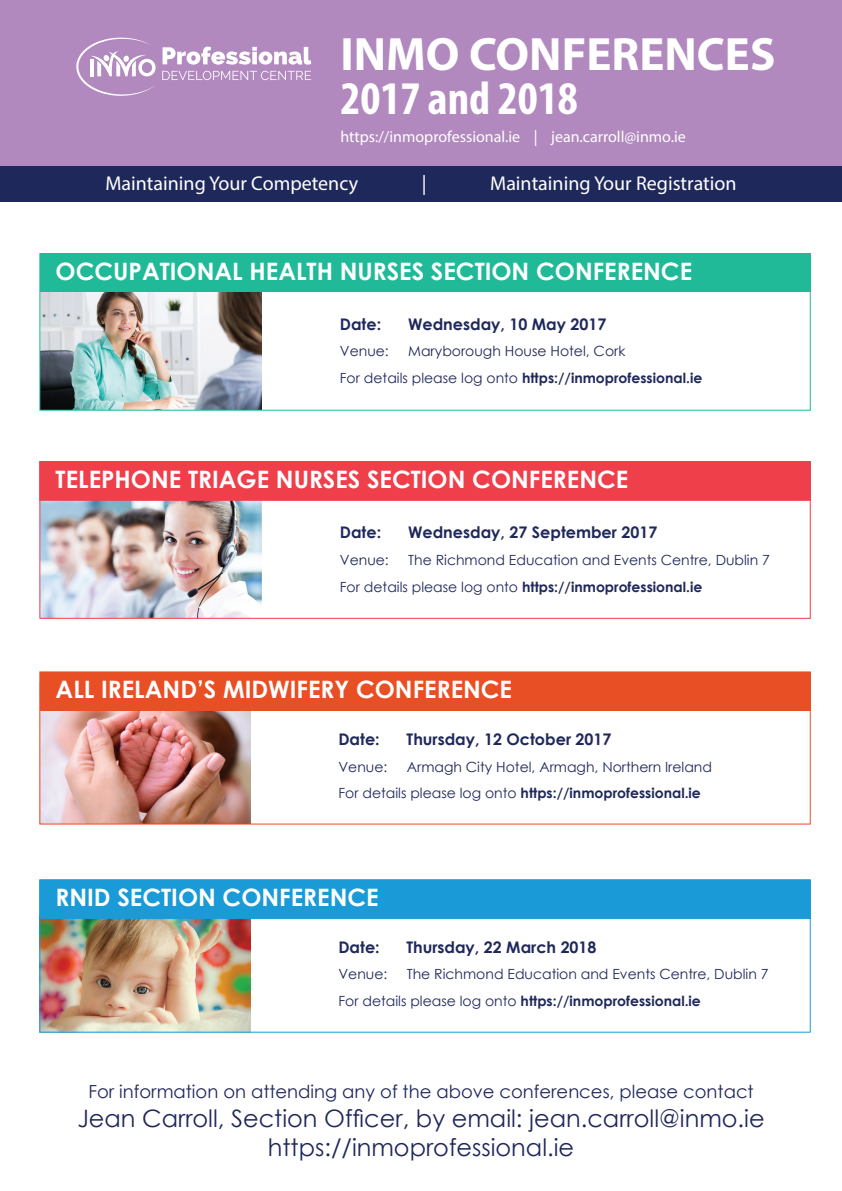
<style>
.page{position:relative;width:842px;height:1191px;background:#fff}
.page>*{position:absolute;margin:0;border:0;box-sizing:border-box;transform-origin:0 0}
.t1{font:700 47px "Myriad Pro";color:#fff}
.t2{font:700 condensed 47px "Myriad Pro";color:#fff}
.t3{font:700 24px "Century Gothic";color:#fff}
.t4{font:24px/28.8px "Century Gothic";color:#1f275a;text-align:center}
.t5{font:20px "Myriad Pro";color:#fff}
.t6{font:18px "Century Gothic";color:#1f275a}
.t7{font:700 16px "Century Gothic";color:#1f285a}
.t8{font:16px "Myriad Pro";color:#fff}
.t9{font:14px/26.7px "Century Gothic";color:#1f285a}
.s1{font-weight:700}
</style>
<div class="page">
<div style="left:0;top:0;width:842px;height:201px;background:#b189be"></div>
<div style="left:0;top:166px;width:842px;height:36px;background:#1f285a"></div>
<svg style="left:76px;top:38px;width:80px;height:58px"></svg>
<svg style="left:163px;top:47px;width:148px;height:18px"></svg>
<svg style="left:162px;top:71px;width:149px;height:9px"></svg>
<img style="left:41px;top:919px;width:209px;height:111px">
<div style="left:39px;top:879px;width:772px;height:40px;background:#1a9ad6;border:1px solid #1a9ad6"></div>
<img style="left:41px;top:710px;width:209px;height:112px">
<div style="left:40px;top:672px;width:770px;height:38px;background:#e94f24"></div>
<img style="left:41px;top:501px;width:220px;height:116px">
<div style="left:39px;top:461px;width:772px;height:40px;background:#ee3f4b;border:1px solid #ee3f4b"></div>
<img style="left:41px;top:292px;width:220px;height:117px">
<div style="left:40px;top:253px;width:770px;height:39px;background:#20ba99"></div>
<h1 class="t1" style="left:340px;top:23px;width:436px">INMO CONFERENCES</h1>
<h1 class="t2" style="left:340px;top:69px;width:239px">2017 and 2018</h1>
<p class="t8" style="left:340px;top:127px;width:347px">https://inmoprofessional.ie | jean.carroll@inmo.ie</p>
<h3 class="t5" style="left:105px;top:171px;width:254px">Maintaining Your Competency</h3>
<h3 class="t5" style="left:422px;top:171px;width:6px">|</h3>
<h3 class="t5" style="left:490px;top:171px;width:248px">Maintaining Your Registration</h3>
<h2 class="t3" style="left:56px;top:253px;width:638px">OCCUPATIONAL HEALTH NURSES SECTION CONFERENCE</h2>
<p class="t7" style="left:340px;top:312px;width:43px">Date:</p>
<p class="t7" style="left:408px;top:312px;width:200px">Wednesday, 10 May 2017</p>
<p class="t9" style="left:340px;top:338px;width:50px">Venue:</p>
<p class="t9" style="left:340px;top:338px;width:364px;text-indent:68px">Maryborough House Hotel, Cork<br>For details please log onto <span class="s1">https://inmoprofessional.ie</span></p>
<h2 class="t3" style="left:56px;top:461px;width:574px">TELEPHONE TRIAGE NURSES SECTION CONFERENCE</h2>
<p class="t7" style="left:340px;top:520px;width:43px">Date:</p>
<p class="t7" style="left:408px;top:520px;width:251px">Wednesday, 27 September 2017</p>
<p class="t9" style="left:340px;top:546px;width:50px">Venue:</p>
<p class="t9" style="left:340px;top:546px;width:432px;text-indent:68px">The Richmond Education and Events Centre, Dublin 7<br>For details please log onto <span class="s1">https://inmoprofessional.ie</span></p>
<h2 class="t3" style="left:56px;top:671px;width:458px">ALL IRELAND’S MIDWIFERY CONFERENCE</h2>
<p class="t7" style="left:338px;top:727px;width:43px">Date:</p>
<p class="t7" style="left:407px;top:727px;width:206px">Thursday, 12 October 2017</p>
<p class="t9" style="left:338px;top:753px;width:50px">Venue:</p>
<p class="t9" style="left:338px;top:753px;width:375px;text-indent:68px">Armagh City Hotel, Armagh, Northern Ireland<br>For details please log onto <span class="s1">https://inmoprofessional.ie</span></p>
<h2 class="t3" style="left:56px;top:879px;width:325px">RNID SECTION CONFERENCE</h2>
<p class="t7" style="left:338px;top:934px;width:43px">Date:</p>
<p class="t7" style="left:406px;top:934px;width:192px">Thursday, 22 March 2018</p>
<p class="t9" style="left:338px;top:960px;width:50px">Venue:</p>
<p class="t9" style="left:338px;top:960px;width:432px;text-indent:68px">The Richmond Education and Events Centre, Dublin 7<br>For details please log onto <span class="s1">https://inmoprofessional.ie</span></p>
<p class="t6" style="left:88px;top:1078px;width:667px">For information on attending any of the above conferences, please contact</p>
<h2 class="t4" style="left:77px;top:1103px;width:689px">Jean Carroll, Section Officer, by email: jean.carroll@inmo.ie https://inmoprofessional.ie</h2>
</div>
